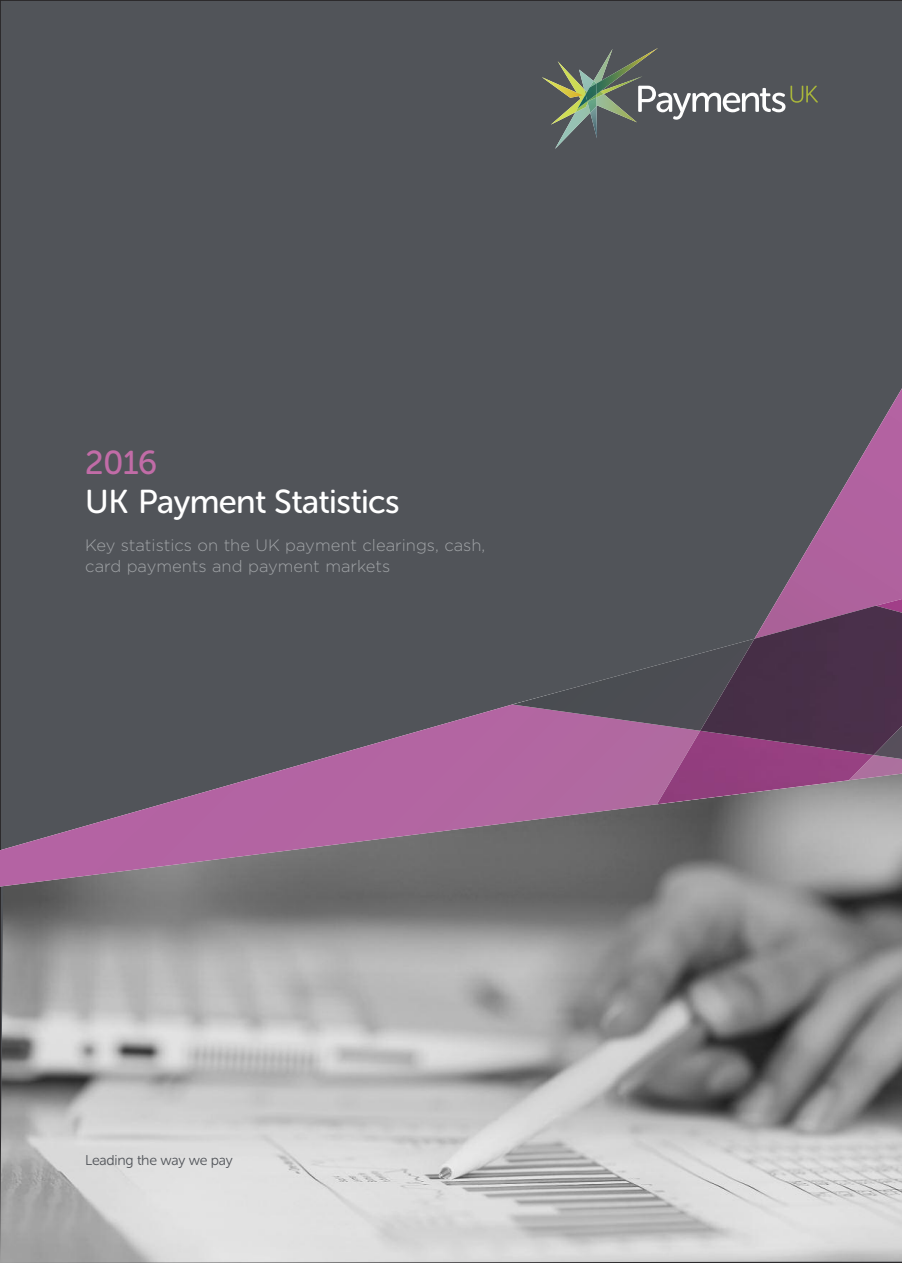
<style>
.page{position:relative;width:902px;height:1263px;background:#fff}
.page>*{position:absolute;margin:0;border:0;box-sizing:border-box;transform-origin:0 0}
.t1{font:33px "Museo Sans Rounded 500";letter-spacing:-.02em;color:#fff}
.t2{font:33px "Museo Sans Rounded 500";color:#c16ca7}
.t3{font:300 16.5px/21px "Gotham";color:#a0a3a6}
.t4{font:14.25px "Museo Sans Rounded 300";letter-spacing:-.02em;color:#515459}
</style>
<div class="page">
<div style="left:0;top:0;width:901px;height:435px;background:#515459"></div>
<img style="left:0;top:889px;width:901px;height:374px">
<div style="left:0;top:435px;width:401px;height:269px;background:#515459"></div>
<div style="left:401px;top:296px;width:353px;height:408px;background:#515459"></div>
<svg style="left:0;top:704px;width:512px;height:185px;background:#7f607b"></svg>
<svg style="left:512px;top:636px;width:389px;height:253px;background:#81707f"></svg>
<img style="left:656px;top:731px;width:217px;height:74px">
<svg style="left:754px;top:296px;width:147px;height:310px;background:#6d586d"></svg>
<img style="left:875px;top:598px;width:26px;height:8px">
<img style="left:700px;top:606px;width:201px;height:149px">
<svg style="left:541px;top:48px;width:277px;height:101px;background:#606564"></svg>
<h1 class="t2" style="left:85px;top:451px;width:74px">2016</h1>
<h1 class="t1" style="left:85px;top:490px;width:316px">UK Payment Statistics</h1>
<p class="t3" style="left:85px;top:536px;width:401px">Key statistics on the UK payment clearings, cash, card payments and payment markets</p>
<p class="t4" style="left:85px;top:1155px;width:149px">Leading the way we pay</p>
</div>
